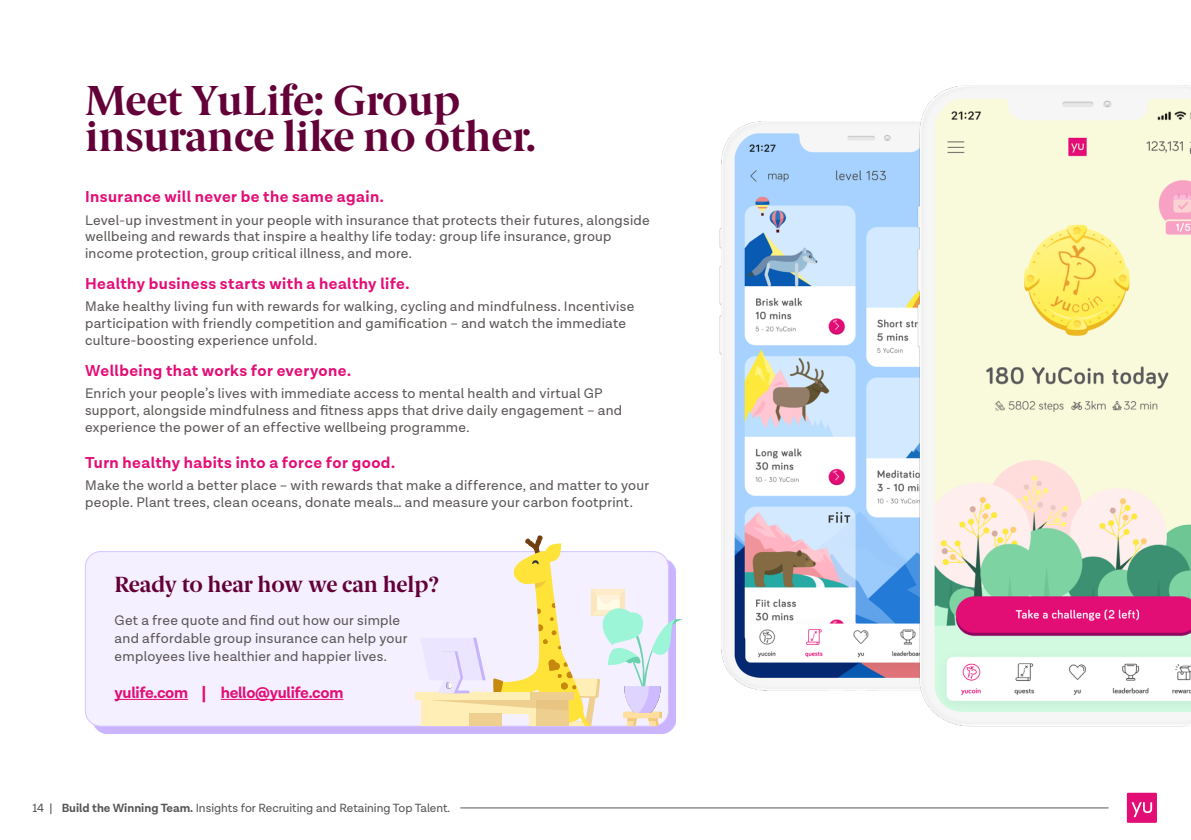
<style>
.page{position:relative;width:1191px;height:840px;background:#fff}
.page>*{position:absolute;margin:0;border:0;box-sizing:border-box;transform-origin:0 0}
.t1{font:700 42px/36px "Berlingske Serif";color:#640038}
.t2{font:700 22px "Berlingske Serif";color:#640038}
.t3{font:700 16px "Lota Grotesque";letter-spacing:.025em;color:#e30d76}
.t4{font:700 16px "Lota Grotesque";letter-spacing:-.02em;color:#e30d76}
.t5{font:14px/16.8px "Lota Grotesque";letter-spacing:.02em;color:#5c5757}
.t6{font:12px "Lota Grotesque";color:#575455}
.s1{font-size:18.4px}
.s2{font-weight:700}
</style>
<div class="page">
<img style="left:719px;top:121px;width:198px;height:568px">
<div style="left:92px;top:558px;width:584px;height:175px;background:#956aff;opacity:.5"></div>
<div style="left:85px;top:551px;width:583px;height:174px;background:#f4f0ff;border-radius:15px"></div>
<img style="left:917px;top:85px;width:274px;height:641px">
<hr style="left:115px;top:698px;width:73px;height:1px;background:#e30d76">
<hr style="left:221px;top:698px;width:122px;height:1px;background:#e30d76">
<div style="left:415px;top:692px;width:114px;height:7px;background:#ffefb6"></div>
<svg style="left:420px;top:535px;width:263px;height:190px"></svg>
<img style="left:624px;top:686px;width:36px;height:25px">
<svg style="left:460px;top:792px;width:697px;height:30px"></svg>
<h1 class="t1" style="left:85px;top:81px;width:453px">Meet YuLife: Group insurance like no other.</h1>
<p class="t3" style="left:85px;top:187px;width:300px">Insurance will never be the same again.</p>
<p class="t5" style="left:85px;top:212px;width:566px">Level-up investment in your people with insurance that protects their futures, alongside wellbeing and rewards that inspire a healthy life today: group life insurance, group income protection, group critical illness, and more.</p>
<p class="t3" style="left:85px;top:274px;width:326px">Healthy business starts with a healthy life.</p>
<p class="t5" style="left:85px;top:298px;width:551px">Make healthy living fun with rewards for walking, cycling and mindfulness. Incentivise participation with friendly competition and gamification – and watch the immediate culture-boosting experience unfold.</p>
<p class="t3" style="left:85px;top:361px;width:267px">Wellbeing that works for everyone.</p>
<p class="t5" style="left:85px;top:385px;width:538px">Enrich your people’s lives with immediate access to mental health and virtual GP support, alongside mindfulness and fitness apps that drive daily engagement – and experience the power of an effective wellbeing programme.</p>
<p class="t3" style="left:85px;top:453px;width:311px">Turn healthy habits into a force for good.</p>
<p class="t5" style="left:85px;top:477px;width:565px">Make the world a better place – with rewards that make a difference, and matter to your people. Plant trees, clean oceans, donate meals… and measure your carbon footprint.</p>
<h2 class="t2" style="left:115px;top:566px;width:326px">Ready to hear how we can help?</h2>
<p class="t5" style="left:115px;top:612px;width:294px;line-height:17.8px">Get a free quote and find out how our simple and affordable group insurance can help your employees live healthier and happier lives.</p>
<p class="t4" style="left:115px;top:682px;width:230px">yulife.com <span class="s1">|</span> hello@yulife.com</p>
<p class="t6" style="left:32px;top:800px;width:419px">14 | <span class="s2">Build the Winning Team.</span> Insights for Recruiting and Retaining Top Talent.</p>
</div>
